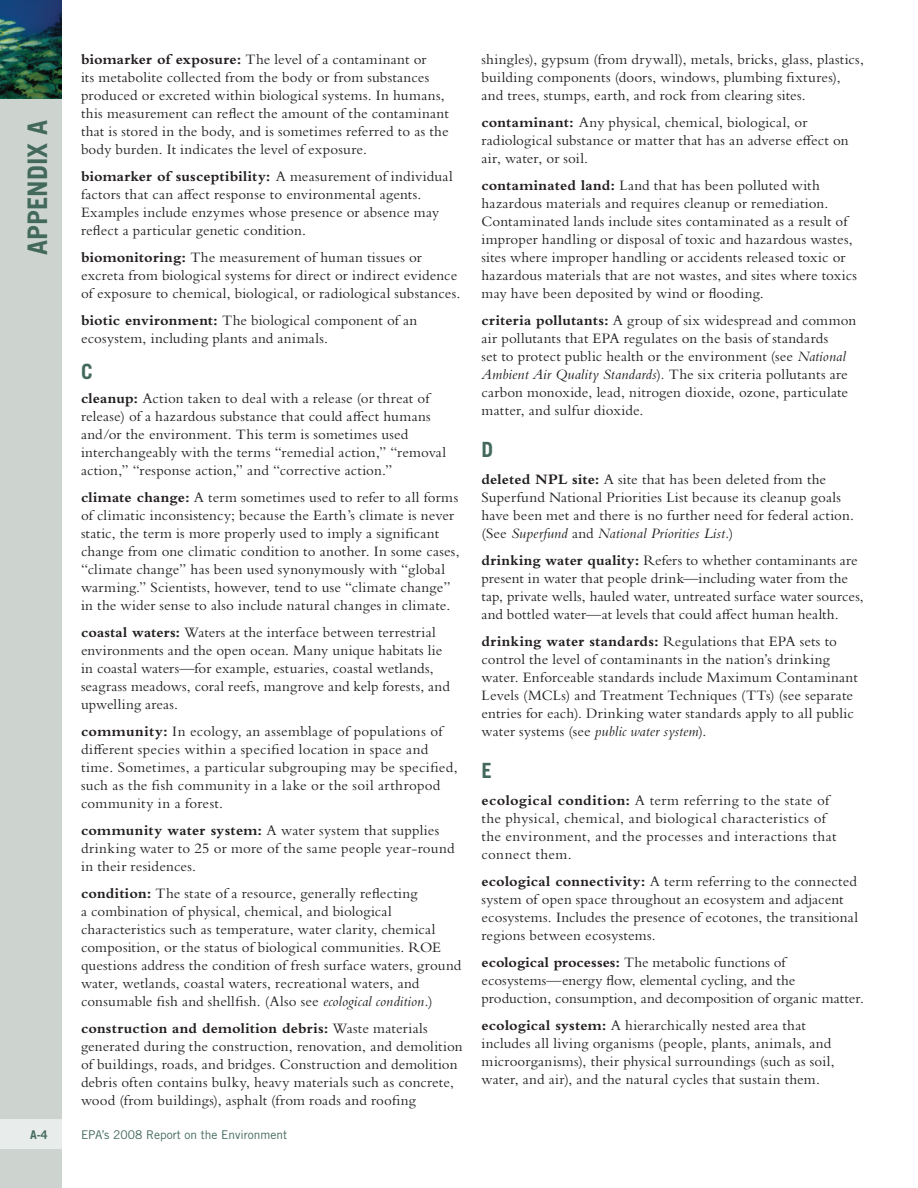
<style>
.page{position:relative;width:918px;height:1188px;background:#fff}
.page>*{position:absolute;margin:0;border:0;box-sizing:border-box;transform-origin:0 0}
.t1{font:700 27px "Trade Gothic LT Std";color:#43695d}
.glossary_letter{font:700 21px "Trade Gothic LT Std";color:#43695d}
.subhead{font:700 21px "Trade Gothic LT Std";color:#43695d}
.body_text_space_befo{font:15px/18px "Bembo Std";letter-spacing:.01em;color:#231f20}
.body_text{font:15px/18px "Bembo Std";letter-spacing:.015em;color:#231f20}
.t2{font:12px "Trade Gothic LT Std";color:#43695d}
.t3{font:700 12px "Trade Gothic LT Std";color:#43695d}
.s1{font-weight:700}
.s2{font-style:italic}
</style>
<div class="page">
<div style="left:0;top:0;width:62px;height:1188px;background:#cdd4d0"></div>
<div style="left:0;top:1119px;width:61px;height:30px;background:#e8ecea"></div>
<img style="left:0;top:0;width:62px;height:99px">
<h1 class="t1" style="left:21px;top:255px;width:137px;rotate:-90deg">APPENDIX A</h1>
<p class="body_text_space_befo" style="left:81px;top:50px;width:369px"><span class="s1">biomarker of exposure:</span> The level of a contaminant or<br>its metabolite collected from the body or from substances produced or excreted within biological systems. In humans, this measurement can reflect the amount of the contaminant that is stored in the body, and is sometimes referred to as the body burden. It indicates the level of exposure.</p>
<p class="body_text_space_befo" style="left:81px;top:167px;width:373px"><span class="s1">biomarker of susceptibility:</span> A measurement of individual factors that can affect response to environmental agents.<br>Examples include enzymes whose presence or absence may reflect a particular genetic condition.</p>
<p class="body_text_space_befo" style="left:81px;top:248px;width:381px"><span class="s1">biomonitoring:</span> The measurement of human tissues or excreta from biological systems for direct or indirect evidence of exposure to chemical, biological, or radiological substances.</p>
<p class="body_text_space_befo" style="left:81px;top:311px;width:338px"><span class="s1">biotic environment:</span> The biological component of an ecosystem, including plants and animals.</p>
<p class="subhead" style="left:81px;top:359px;width:13px">C</p>
<p class="body_text" style="left:81px;top:389px;width:367px"><span class="s1">cleanup:</span> Action taken to deal with a release (or threat of release) of a hazardous substance that could affect humans and/or the environment. This term is sometimes used interchangeably with the terms “remedial action,” “removal action,” “response action,” and “corrective action.”</p>
<p class="body_text_space_befo" style="left:81px;top:488px;width:380px"><span class="s1">climate change:</span> A term sometimes used to refer to all forms of climatic inconsistency; because the Earth’s climate is never static, the term is more properly used to imply a significant change from one climatic condition to another. In some cases, “climate change” has been used synonymously with “global warming.” Scientists, however, tend to use “climate change” in the wider sense to also include natural changes in climate.</p>
<p class="body_text_space_befo" style="left:81px;top:623px;width:370px"><span class="s1">coastal waters:</span> Waters at the interface between terrestrial environments and the open ocean. Many unique habitats lie in coastal waters—for example, estuaries, coastal wetlands, seagrass meadows, coral reefs, mangrove and kelp forests, and upwelling areas.</p>
<p class="body_text_space_befo" style="left:81px;top:722px;width:378px"><span class="s1">community:</span> In ecology, an assemblage of populations of different species within a specified location in space and time. Sometimes, a particular subgrouping may be specified, such as the fish community in a lake or the soil arthropod community in a forest.</p>
<p class="body_text_space_befo" style="left:81px;top:821px;width:375px"><span class="s1">community water system:</span> A water system that supplies drinking water to 25 or more of the same people year-round in their residences.</p>
<p class="body_text_space_befo" style="left:81px;top:884px;width:382px"><span class="s1">condition:</span> The state of a resource, generally reflecting<br>a combination of physical, chemical, and biological characteristics such as temperature, water clarity, chemical composition, or the status of biological communities. ROE questions address the condition of fresh surface waters, ground water, wetlands, coastal waters, recreational waters, and consumable fish and shellfish. (Also see <span class="s2">ecological condition.</span>)</p>
<p class="body_text_space_befo" style="left:81px;top:1019px;width:383px"><span class="s1">construction and demolition debris:</span> Waste materials generated during the construction, renovation, and demolition of buildings, roads, and bridges. Construction and demolition debris often contains bulky, heavy materials such as concrete, wood (from buildings), asphalt (from roads and roofing</p>
<p class="t3" style="left:30px;top:1127px;width:19px">A-4</p>
<p class="t2" style="left:81px;top:1127px;width:208px">EPA’s 2008 Report on the Environment</p>
<p class="body_text_space_befo" style="left:482px;top:50px;width:384px">shingles), gypsum (from drywall), metals, bricks, glass, plastics, building components (doors, windows, plumbing fixtures), and trees, stumps, earth, and rock from clearing sites.</p>
<p class="body_text_space_befo" style="left:482px;top:113px;width:369px"><span class="s1">contaminant:</span> Any physical, chemical, biological, or radiological substance or matter that has an adverse effect on air, water, or soil.</p>
<p class="body_text_space_befo" style="left:482px;top:176px;width:377px"><span class="s1">contaminated land:</span> Land that has been polluted with hazardous materials and requires cleanup or remediation.<br>Contaminated lands include sites contaminated as a result of improper handling or disposal of toxic and hazardous wastes, sites where improper handling or accidents released toxic or hazardous materials that are not wastes, and sites where toxics may have been deposited by wind or flooding.</p>
<p class="body_text_space_befo" style="left:482px;top:311px;width:376px"><span class="s1">criteria pollutants:</span> A group of six widespread and common air pollutants that EPA regulates on the basis of standards<br>set to protect public health or the environment (see <span class="s2">National Ambient Air Quality Standards</span>)<span class="s2">.</span> The six criteria pollutants are carbon monoxide, lead, nitrogen dioxide, ozone, particulate matter, and sulfur dioxide.</p>
<p class="glossary_letter" style="left:482px;top:437px;width:13px">D</p>
<p class="body_text" style="left:482px;top:470px;width:374px"><span class="s1">deleted NPL site:</span> A site that has been deleted from the Superfund National Priorities List because its cleanup goals have been met and there is no further need for federal action. (See <span class="s2">Superfund</span> and <span class="s2">National Priorities List.</span>)</p>
<p class="body_text_space_befo" style="left:482px;top:551px;width:384px"><span class="s1">drinking water quality:</span> Refers to whether contaminants are present in water that people drink—including water from the tap, private wells, hauled water, untreated surface water sources, and bottled water—at levels that could affect human health.</p>
<p class="body_text_space_befo" style="left:482px;top:632px;width:378px"><span class="s1">drinking water standards:</span> Regulations that EPA sets to control the level of contaminants in the nation’s drinking water. Enforceable standards include Maximum Contaminant Levels (MCLs) and Treatment Techniques (TTs) (see separate entries for each). Drinking water standards apply to all public water systems (see <span class="s2">public water system</span>).</p>
<p class="glossary_letter" style="left:482px;top:758px;width:12px">E</p>
<p class="body_text" style="left:482px;top:791px;width:356px"><span class="s1">ecological condition:</span> A term referring to the state of the physical, chemical, and biological characteristics of the environment, and the processes and interactions that connect them.</p>
<p class="body_text_space_befo" style="left:482px;top:872px;width:378px"><span class="s1">ecological connectivity:</span> A term referring to the connected system of open space throughout an ecosystem and adjacent ecosystems. Includes the presence of ecotones, the transitional regions between ecosystems.</p>
<p class="body_text_space_befo" style="left:482px;top:953px;width:384px"><span class="s1">ecological processes:</span> The metabolic functions of ecosystems—energy flow, elemental cycling, and the production, consumption, and decomposition of organic matter.</p>
<p class="body_text_space_befo" style="left:482px;top:1016px;width:355px"><span class="s1">ecological system:</span> A hierarchically nested area that includes all living organisms (people, plants, animals, and microorganisms), their physical surroundings (such as soil, water, and air), and the natural cycles that sustain them.</p>
</div>
